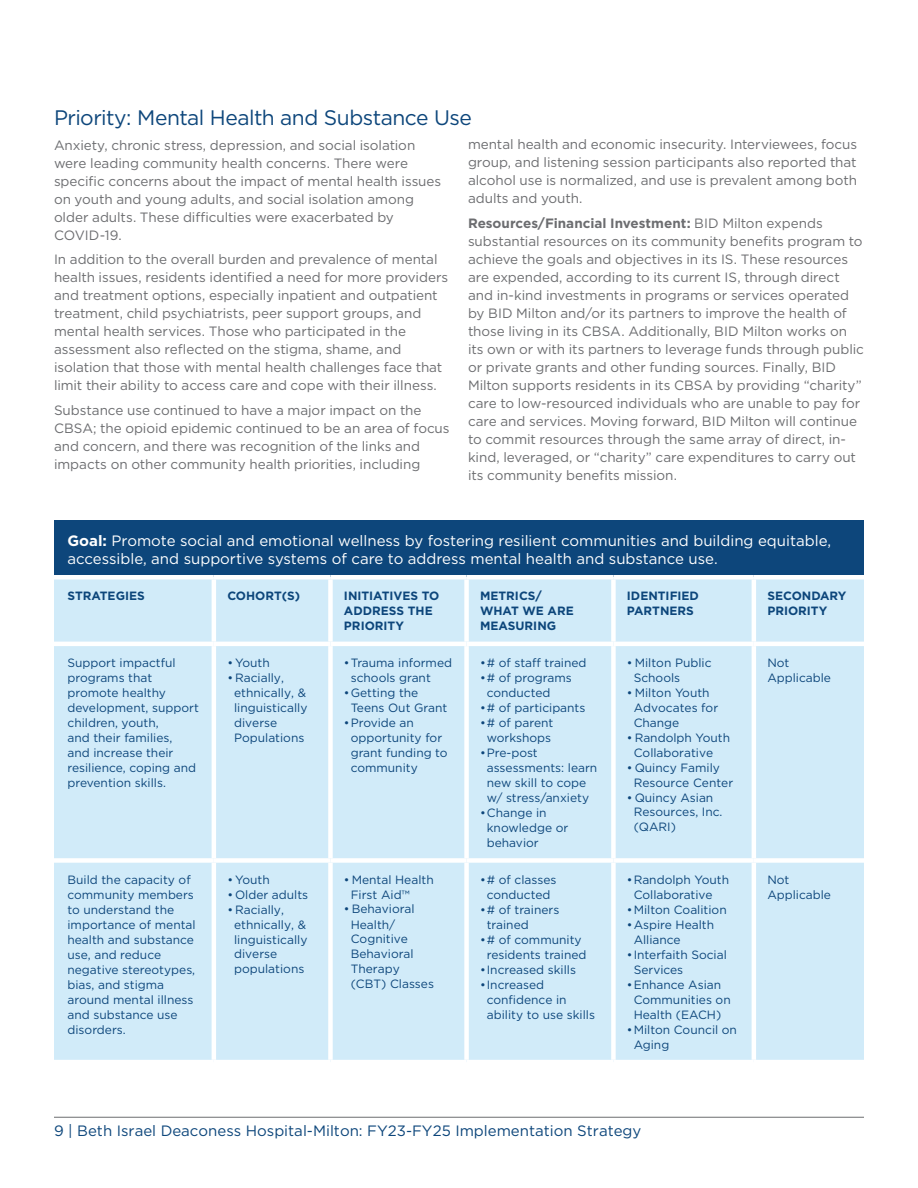
<style>
.page{position:relative;width:918px;height:1188px;background:#fff}
.page>*{position:absolute;margin:0;border:0;box-sizing:border-box;transform-origin:0 0}
.t1{font:21px "Gotham";letter-spacing:-.025em;color:#0d467b}
.t2{font:15px/18px "Gotham";color:#fff}
.t3{font:15px "Gotham";color:#0d467b}
.t4{font:13.5px/18px "Gotham";letter-spacing:-.005em;color:#6c6d70}
.t5{font:12px/15px "Gotham";color:#0d467b}
.t6{font:700 12px/15px "Gotham";color:#0d467b}
.s1{font-weight:700}
</style>
<div class="page">
<hr style="left:54px;top:1117px;width:810px;height:1px;background:#6c6d70">
<div style="left:54px;top:520px;width:810px;height:57px;background:#0d467b"></div>
<div style="left:54px;top:580px;width:810px;height:480px;background:#d1ebf9"></div>
<div style="left:54px;top:575px;width:160px;height:5px;background:#fff"></div>
<div style="left:214px;top:575px;width:116px;height:5px;background:#fff"></div>
<div style="left:330px;top:575px;width:137px;height:5px;background:#fff"></div>
<div style="left:467px;top:575px;width:146px;height:5px;background:#fff"></div>
<div style="left:613px;top:575px;width:141px;height:5px;background:#fff"></div>
<div style="left:754px;top:575px;width:110px;height:5px;background:#fff"></div>
<hr style="left:212px;top:580px;width:4px;height:62px;background:#fff">
<div style="left:328px;top:580px;width:5px;height:62px;background:#fff"></div>
<div style="left:464px;top:580px;width:5px;height:62px;background:#fff"></div>
<div style="left:611px;top:580px;width:5px;height:62px;background:#fff"></div>
<hr style="left:752px;top:580px;width:4px;height:62px;background:#fff">
<hr style="left:54px;top:642px;width:160px;height:4px;background:#fff">
<hr style="left:214px;top:642px;width:116px;height:4px;background:#fff">
<hr style="left:212px;top:646px;width:4px;height:212px;background:#fff">
<hr style="left:330px;top:642px;width:137px;height:4px;background:#fff">
<div style="left:328px;top:646px;width:5px;height:212px;background:#fff"></div>
<hr style="left:467px;top:642px;width:146px;height:4px;background:#fff">
<div style="left:464px;top:646px;width:5px;height:212px;background:#fff"></div>
<hr style="left:613px;top:642px;width:141px;height:4px;background:#fff">
<div style="left:611px;top:646px;width:5px;height:212px;background:#fff"></div>
<hr style="left:754px;top:642px;width:110px;height:4px;background:#fff">
<hr style="left:752px;top:646px;width:4px;height:212px;background:#fff">
<div style="left:54px;top:858px;width:160px;height:5px;background:#fff"></div>
<div style="left:214px;top:858px;width:116px;height:5px;background:#fff"></div>
<hr style="left:212px;top:863px;width:4px;height:197px;background:#fff">
<div style="left:330px;top:858px;width:137px;height:5px;background:#fff"></div>
<div style="left:328px;top:863px;width:5px;height:197px;background:#fff"></div>
<div style="left:467px;top:858px;width:146px;height:5px;background:#fff"></div>
<div style="left:464px;top:863px;width:5px;height:197px;background:#fff"></div>
<div style="left:613px;top:858px;width:141px;height:5px;background:#fff"></div>
<div style="left:611px;top:863px;width:5px;height:197px;background:#fff"></div>
<div style="left:754px;top:858px;width:110px;height:5px;background:#fff"></div>
<hr style="left:752px;top:863px;width:4px;height:197px;background:#fff">
<h1 class="t1" style="left:54px;top:104px;width:419px">Priority: Mental Health and Substance Use</h1>
<p class="t4" style="left:54px;top:135px;width:389px">Anxiety, chronic stress, depression, and social isolation were leading community health concerns. There were specific concerns about the impact of mental health issues on youth and young adults, and social isolation among older adults. These difficulties were exacerbated by COVID-19.</p>
<p class="t4" style="left:54px;top:250px;width:396px">In addition to the overall burden and prevalence of mental health issues, residents identified a need for more providers and treatment options, especially inpatient and outpatient treatment, child psychiatrists, peer support groups, and mental health services. Those who participated in the assessment also reflected on the stigma, shame, and isolation that those with mental health challenges face that limit their ability to access care and cope with their illness.</p>
<p class="t4" style="left:54px;top:401px;width:397px">Substance use continued to have a major impact on the CBSA; the opioid epidemic continued to be an area of focus and concern, and there was recognition of the links and impacts on other community health priorities, including</p>
<p class="t4" style="left:468px;top:135px;width:391px;text-align:justify">mental health and economic insecurity. Interviewees, focus group, and listening session participants also reported that alcohol use is normalized, and use is prevalent among both adults and youth.</p>
<p class="t4" style="left:468px;top:214px;width:397px"><span class="s1">Resources/Financial Investment:</span> BID Milton expends substantial resources on its community benefits program to achieve the goals and objectives in its IS. These resources are expended, according to its current IS, through direct and in-kind investments in programs or services operated by BID Milton and/or its partners to improve the health of those living in its CBSA. Additionally, BID Milton works on its own or with its partners to leverage funds through public or private grants and other funding sources. Finally, BID Milton supports residents in its CBSA by providing “charity” care to low-resourced individuals who are unable to pay for care and services. Moving forward, BID Milton will continue to commit resources through the same array of direct, in&shy;kind, leveraged, or “charity” care expenditures to carry out its community benefits mission.</p>
<p class="t2" style="left:68px;top:531px;width:765px"><span class="s1">Goal:</span> Promote social and emotional wellness by fostering resilient communities and building equitable, accessible, and supportive systems of care to address mental health and substance use.</p>
<p class="t6" style="left:68px;top:589px;width:79px">STRATEGIES</p>
<p class="t6" style="left:227px;top:589px;width:74px">COHORT(S)</p>
<p class="t6" style="left:344px;top:589px;width:97px">INITIATIVES TO<br>ADDRESS THE<br>PRIORITY</p>
<p class="t6" style="left:480px;top:589px;width:95px">METRICS/<br>WHAT WE ARE<br>MEASURING</p>
<p class="t6" style="left:627px;top:589px;width:74px">IDENTIFIED<br>PARTNERS</p>
<p class="t6" style="left:767px;top:589px;width:81px">SECONDARY<br>PRIORITY</p>
<p class="t5" style="left:68px;top:655px;width:133px">Support impactful programs that promote healthy development, support children, youth,<br>and their families,<br>and increase their resilience, coping and prevention skills.</p>
<p class="t5" style="left:227px;top:655px;width:44px">• Youth</p>
<p class="t5" style="left:351px;top:655px;width:103px;text-indent:-7px">•Trauma informed schools grant</p>
<p class="t5" style="left:351px;top:685px;width:98px;text-indent:-7px">•Getting the<br>Teens Out Grant</p>
<p class="t5" style="left:351px;top:715px;width:99px;text-indent:-7px">•Provide an opportunity for grant funding to community</p>
<p class="t5" style="left:480px;top:655px;width:108px">•# of staff trained</p>
<p class="t5" style="left:487px;top:670px;width:86px;text-indent:-7px">•# of programs conducted</p>
<p class="t5" style="left:480px;top:700px;width:107px">•# of participants</p>
<p class="t5" style="left:480px;top:715px;width:75px;text-align:center">•# of parent workshops</p>
<p class="t5" style="left:487px;top:745px;width:112px;text-indent:-7px">•Pre-post assessments: learn new skill to cope w/ stress/anxiety</p>
<p class="t5" style="left:487px;top:805px;width:83px;text-indent:-7px">•Change in knowledge or behavior</p>
<p class="t5" style="left:634px;top:655px;width:79px;text-indent:-7px">• Milton Public<br>Schools</p>
<p class="t5" style="left:634px;top:685px;width:86px;text-indent:-7px">• Milton Youth<br>Advocates for<br>Change</p>
<p class="t5" style="left:634px;top:730px;width:98px;text-indent:-7px">• Randolph Youth<br>Collaborative</p>
<p class="t5" style="left:634px;top:760px;width:101px;text-indent:-7px">• Quincy Family<br>Resource Center</p>
<p class="t5" style="left:634px;top:790px;width:90px;line-height:14.4px;text-indent:-7px">• Quincy Asian<br>Resources, Inc. (QARI)</p>
<p class="t5" style="left:767px;top:655px;width:65px">Not<br>Applicable</p>
<p class="t5" style="left:234px;top:670px;width:75px;text-indent:-7px">• Racially, ethnically, &amp; linguistically diverse<br>Populations</p>
<p class="t5" style="left:68px;top:872px;width:130px">Build the capacity of community members to understand the importance of mental health and substance use, and reduce negative stereotypes, bias, and stigma around mental illness and substance use disorders.</p>
<p class="t5" style="left:227px;top:872px;width:44px">• Youth</p>
<p class="t5" style="left:227px;top:887px;width:82px">• Older adults</p>
<p class="t5" style="left:234px;top:902px;width:75px;text-indent:-7px">• Racially, ethnically, &amp; linguistically diverse populations</p>
<p class="t5" style="left:351px;top:872px;width:85px;text-indent:-7px">• Mental Health<br>First Aid™</p>
<p class="t5" style="left:351px;top:901px;width:85px;text-indent:-7px">• Behavioral<br>Health/<br>Cognitive<br>Behavioral<br>Therapy (CBT) Classes</p>
<p class="t5" style="left:480px;top:872px;width:78px;text-align:center">•# of classes conducted</p>
<p class="t5" style="left:487px;top:902px;width:74px;text-indent:-7px">•# of trainers trained</p>
<p class="t5" style="left:480px;top:932px;width:108px;text-align:center">•# of community residents trained</p>
<p class="t5" style="left:480px;top:962px;width:98px">•Increased skills</p>
<p class="t5" style="left:487px;top:977px;width:110px;text-indent:-7px">•Increased confidence in ability to use skills</p>
<p class="t5" style="left:634px;top:872px;width:97px;text-indent:-7px">•Randolph Youth<br>Collaborative</p>
<p class="t5" style="left:627px;top:902px;width:101px">•Milton Coalition</p>
<p class="t5" style="left:634px;top:917px;width:82px;text-indent:-7px">•Aspire Health<br>Alliance</p>
<p class="t5" style="left:634px;top:947px;width:95px;text-indent:-7px">•Interfaith Social<br>Services</p>
<p class="t5" style="left:634px;top:977px;width:99px;text-indent:-7px">•Enhance Asian<br>Communities on<br>Health (EACH)</p>
<p class="t5" style="left:634px;top:1022px;width:105px;text-indent:-7px">•Milton Council on<br>Aging</p>
<p class="t3" style="left:54px;top:1121px;width:589px">9 | Beth Israel Deaconess Hospital-Milton: FY23-FY25 Implementation Strategy</p>
<p class="t5" style="left:767px;top:872px;width:65px">Not<br>Applicable</p>
</div>
